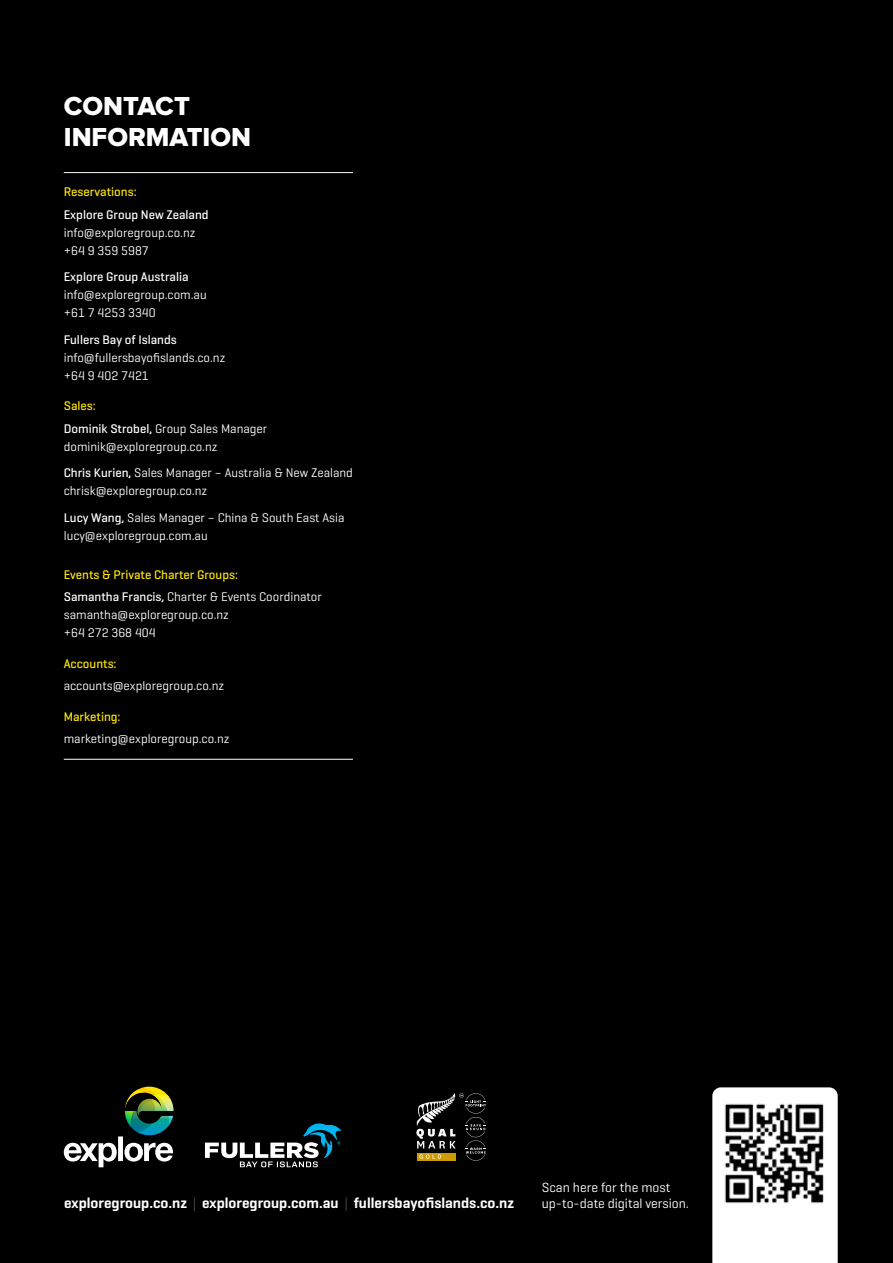
<style>
.page{position:relative;width:893px;height:1263px;background:#000}
.page>*{position:absolute;margin:0;border:0;box-sizing:border-box;transform-origin:0 0}
.t1{font:27px/31.5px "Proxima Nova Extrabld";color:#fff}
.t2{font:600 15px "Geogrotesque";color:#fff}
.t3{font:13.5px/16.2px "Geogrotesque";color:#fff}
.t4{font:12.75px/18px "Geogrotesque";color:#fff}
.t5{font:500 12.75px/22.2px "Geogrotesque";color:#ffe600}
.t6{font:500 12.75px "Geogrotesque";color:#fff}
.s1{font-weight:500;color:#ffe600}
.s2{font-weight:500}
.s3{color:#fff}
.s4{font-weight:400;color:#fff}
.s5{font-weight:100}
</style>
<div class="page">
<svg style="left:64px;top:1087px;width:110px;height:80px"></svg>
<svg style="left:416px;top:1093px;width:70px;height:68px"></svg>
<hr style="left:64px;top:172px;width:289px;height:1px;background:#fff">
<hr style="left:64px;top:759px;width:289px;height:1px;background:#fff">
<div style="left:712px;top:1087px;width:126px;height:176px;background:#fff"></div>
<img style="left:716px;top:1095px;width:117px;height:116px">
<svg style="left:205px;top:1123px;width:136px;height:44px"></svg>
<h1 class="t1" style="left:64px;top:91px;width:189px">CONTACT<br>INFORMATION</h1>
<p class="t5" style="left:64px;top:181px;width:74px">Reservations:</p>
<p class="t6" style="left:64px;top:206px;width:146px">Explore Group New Zealand</p>
<p class="t4" style="left:64px;top:223px;width:133px">info@exploregroup.co.nz +64 9 359 5987</p>
<p class="t6" style="left:64px;top:269px;width:126px">Explore Group Australia</p>
<p class="t4" style="left:64px;top:285px;width:144px">info@exploregroup.com.au +61 7 4253 3340</p>
<p class="t6" style="left:64px;top:331px;width:115px">Fullers Bay of Islands</p>
<p class="t4" style="left:64px;top:348px;width:163px">info@fullersbayofislands.co.nz +64 9 402 7421</p>
<p class="t4" style="left:64px;top:395px;width:205px;line-height:22.2px"><span class="s1">Sales:<br></span><span class="s2">Dominik Strobel,</span> Group Sales Manager</p>
<p class="t4" style="left:64px;top:433px;width:291px;line-height:26.5px">dominik@exploregroup.co.nz<br><span class="s2">Chris Kurien,</span> Sales Manager – Australia &amp; New Zealand</p>
<p class="t4" style="left:64px;top:477px;width:282px;line-height:26.5px">chrisk@exploregroup.co.nz<br><span class="s2">Lucy Wang,</span> Sales Manager – China &amp; South East Asia</p>
<p class="t4" style="left:64px;top:526px;width:145px">lucy@exploregroup.com.au</p>
<p class="t5" style="left:64px;top:563px;width:260px">Events &amp; Private Charter Groups:<br><span class="s3">Samantha Francis,</span> <span class="s4">Charter &amp; Events Coordinator</span></p>
<p class="t4" style="left:64px;top:605px;width:167px">samantha@exploregroup.co.nz +64 272 368 404</p>
<p class="t5" style="left:64px;top:652px;width:54px">Accounts:</p>
<p class="t4" style="left:64px;top:676px;width:162px">accounts@exploregroup.co.nz</p>
<p class="t5" style="left:64px;top:705px;width:58px">Marketing:</p>
<p class="t4" style="left:64px;top:729px;width:167px">marketing@exploregroup.co.nz</p>
<p class="t2" style="left:64px;top:1193px;width:451px">exploregroup.co.nz <span class="s5">|</span> exploregroup.com.au <span class="s5">|</span> fullersbayofislands.co.nz</p>
<p class="t3" style="left:542px;top:1179px;width:149px">Scan here for the most up-to-date digital version.</p>
</div>
